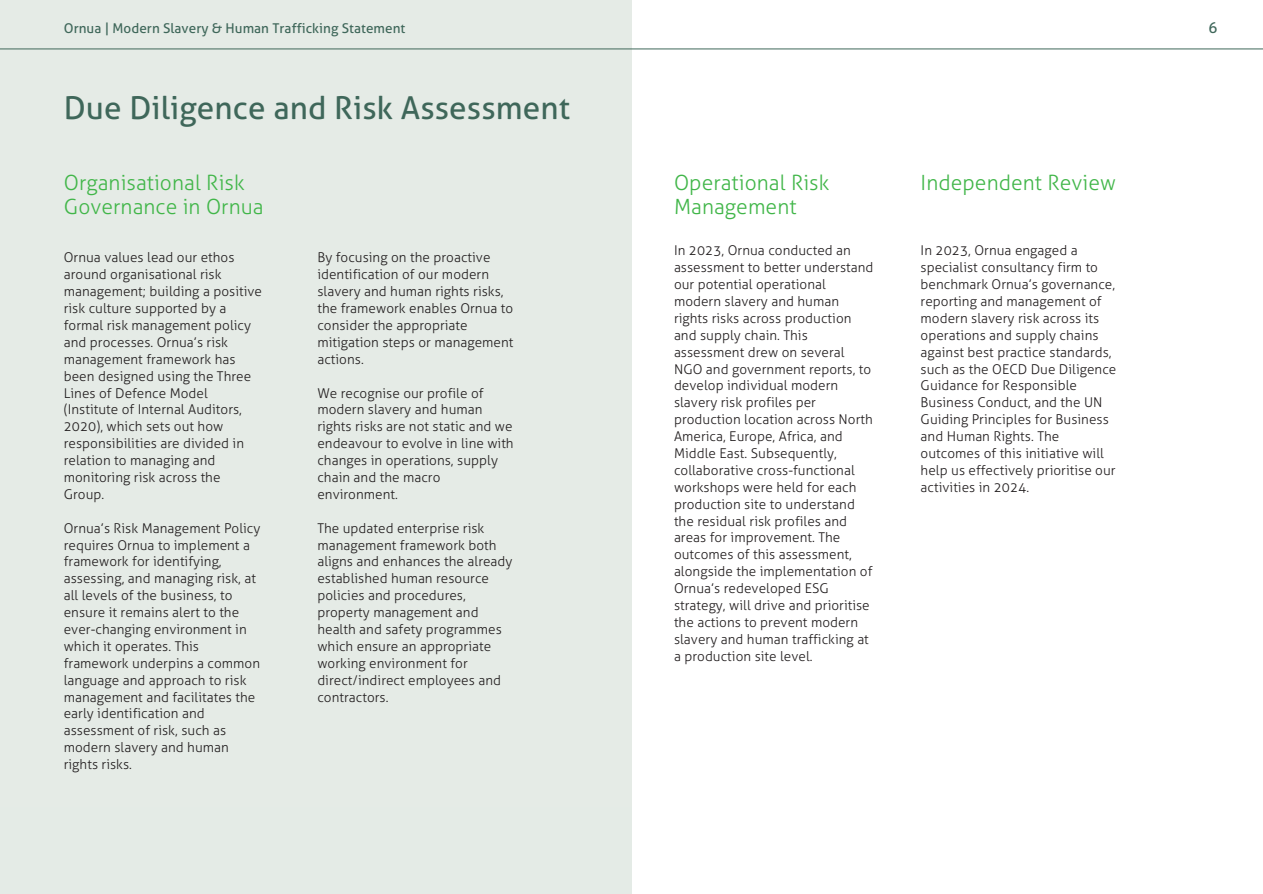
<style>
.page{position:relative;width:1263px;height:894px;background:#fff}
.page>*{position:absolute;margin:0;border:0;box-sizing:border-box;transform-origin:0 0}
.t1{font:31.5px "Aller";letter-spacing:.005em;color:#3f675a}
.t2{font:300 21px/23.7px "Aller";letter-spacing:.005em;color:#41b649}
.t3{font:15px "Aller";color:#3f675a}
.t4{font:300 13.5px/16.8px "Aller";letter-spacing:.005em;color:#231f20}
.t5{font:13.5px "Aller";letter-spacing:.005em;color:#3f675a}
</style>
<div class="page">
<div style="left:0;top:0;width:632px;height:893px;background:#e5ebe6"></div>
<hr style="left:0;top:49px;width:1263px;height:1px;background:#3f675a">
<p class="t5" style="left:64px;top:21px;width:343px">Ornua | Modern Slavery &amp; Human Trafficking Statement</p>
<p class="t3" style="left:1208px;top:19px;width:10px">6</p>
<p class="t1" style="left:64px;top:89px;width:508px">Due Diligence and Risk Assessment</p>
<p class="t2" style="left:64px;top:171px;width:201px">Organisational Risk<br>Governance in Ornua</p>
<p class="t4" style="left:64px;top:249px;width:200px">Ornua values lead our ethos around organisational risk management; building a positive risk culture supported by a formal risk management policy and processes. Ornua’s risk management framework has been designed using the Three<br>Lines of Defence Model (Institute of Internal Auditors,<br>2020), which sets out how responsibilities are divided in relation to managing and monitoring risk across the<br>Group.</p>
<p class="t4" style="left:64px;top:519px;width:198px">Ornua’s Risk Management Policy requires Ornua to implement a framework for identifying, assessing, and managing risk, at all levels of the business, to ensure it remains alert to the ever-changing environment in which it operates. This framework underpins a common language and approach to risk management and facilitates the early identification and assessment of risk, such as modern slavery and human rights risks.</p>
<p class="t4" style="left:317px;top:249px;width:198px">By focusing on the proactive identification of our modern slavery and human rights risks, the framework enables Ornua to consider the appropriate mitigation steps or management actions.</p>
<p class="t4" style="left:317px;top:384px;width:198px">We recognise our profile of modern slavery and human rights risks are not static and we endeavour to evolve in line with changes in operations, supply chain and the macro environment.</p>
<p class="t4" style="left:317px;top:519px;width:197px">The updated enterprise risk management framework both aligns and enhances the already established human resource policies and procedures, property management and health and safety programmes which ensure an appropriate working environment for direct/indirect employees and contractors.</p>
<h2 class="t2" style="left:674px;top:171px;width:157px">Operational Risk<br>Management</h2>
<h1 class="t4" style="left:674px;top:242px;width:201px">In 2023, Ornua conducted an assessment to better understand our potential operational modern slavery and human rights risks across production and supply chain. This assessment drew on several<br>NGO and government reports, to develop individual modern slavery risk profiles per production location across North<br>America, Europe, Africa, and<br>Middle East. Subsequently, collaborative cross-functional workshops were held for each production site to understand the residual risk profiles and areas for improvement. The outcomes of this assessment, alongside the implementation of<br>Ornua’s redeveloped ESG strategy, will drive and prioritise the actions to prevent modern slavery and human trafficking at a production site level.</h1>
<h2 class="t2" style="left:921px;top:171px;width:197px">Independent Review</h2>
<p class="t4" style="left:921px;top:242px;width:197px">In 2023, Ornua engaged a specialist consultancy firm to benchmark Ornua’s governance, reporting and management of modern slavery risk across its operations and supply chains against best practice standards, such as the OECD Due Diligence<br>Guidance for Responsible<br>Business Conduct, and the UN<br>Guiding Principles for Business and Human Rights. The outcomes of this initiative will help us effectively prioritise our activities in 2024.</p>
</div>
